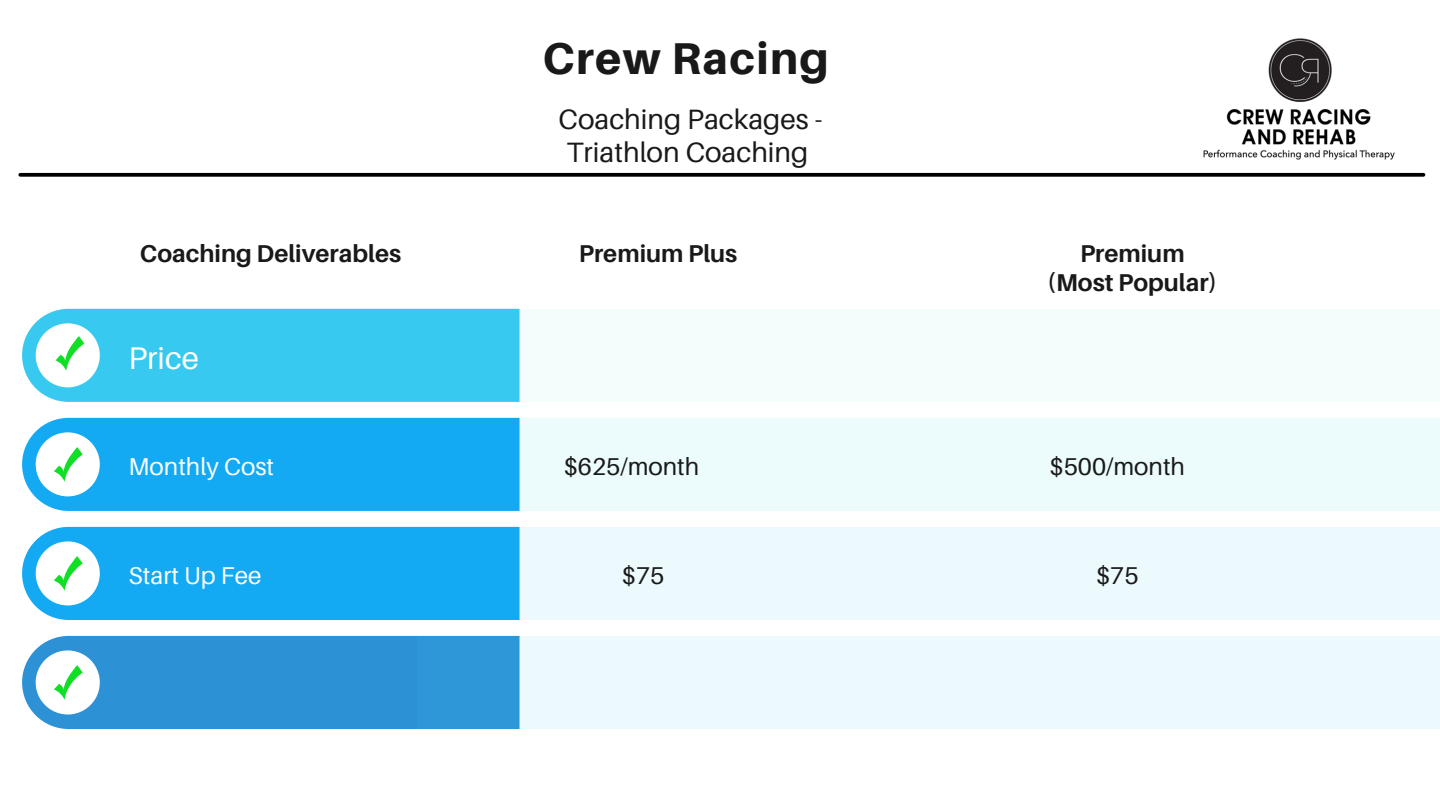
<style>
.page{position:relative;width:1440px;height:810px;background:#fff}
.page>*{position:absolute;margin:0;border:0;box-sizing:border-box;transform-origin:0 0}
.t1{font:800 44.6px "Aileron";letter-spacing:.03em;color:#191919}
.t2{font:31.3px "Aileron";color:#fff}
.t3{font:28px/33px "Aileron";color:#191919}
.t4{font:700 24.3px/28.7px "Aileron";color:#191919;text-align:center}
.t5{font:24.3px "Aileron";color:#191919}
.t6{font:24.3px "Aileron";color:#fff}
</style>
<div class="page">
<div style="left:417px;top:309px;width:1023px;height:93px;background:#f3fdfc"></div>
<div style="left:417px;top:418px;width:1023px;height:93px;background:#ecfbfb"></div>
<div style="left:417px;top:527px;width:1023px;height:93px;background:#ecf9fd"></div>
<div style="left:417px;top:636px;width:1023px;height:93px;background:#ecf9fd"></div>
<svg style="left:22px;top:309px;width:498px;height:93px;background:#48cdef"></svg>
<svg style="left:22px;top:418px;width:498px;height:93px;background:#27b0f2"></svg>
<svg style="left:22px;top:527px;width:498px;height:93px;background:#27b0f2"></svg>
<svg style="left:22px;top:636px;width:498px;height:93px;background:#3e9cd8"></svg>
<img style="left:1183px;top:38px;width:230px;height:135px">
<svg style="left:20px;top:173px;width:1403px;height:4px;background:#131313"></svg>
<h1 class="t1" style="left:543px;top:31px;width:288px">Crew Racing</h1>
<p class="t3" style="left:559px;top:102px;width:265px">Coaching Packages -<br>Triathlon Coaching</p>
<p class="t4" style="left:140px;top:239px;width:263px">Coaching Deliverables</p>
<p class="t4" style="left:579px;top:239px;width:160px">Premium Plus</p>
<p class="t4" style="left:1047px;top:239px;width:172px">Premium (Most Popular)</p>
<p class="t2" style="left:129px;top:338px;width:72px">Price</p>
<p class="t6" style="left:129px;top:451px;width:147px">Monthly Cost</p>
<p class="t6" style="left:129px;top:560px;width:134px">Start Up Fee</p>
<p class="t5" style="left:564px;top:451px;width:137px">$625/month</p>
<p class="t5" style="left:1050px;top:451px;width:137px">$500/month</p>
<p class="t5" style="left:622px;top:560px;width:44px">$75</p>
<p class="t5" style="left:1096px;top:560px;width:44px">$75</p>
</div>
